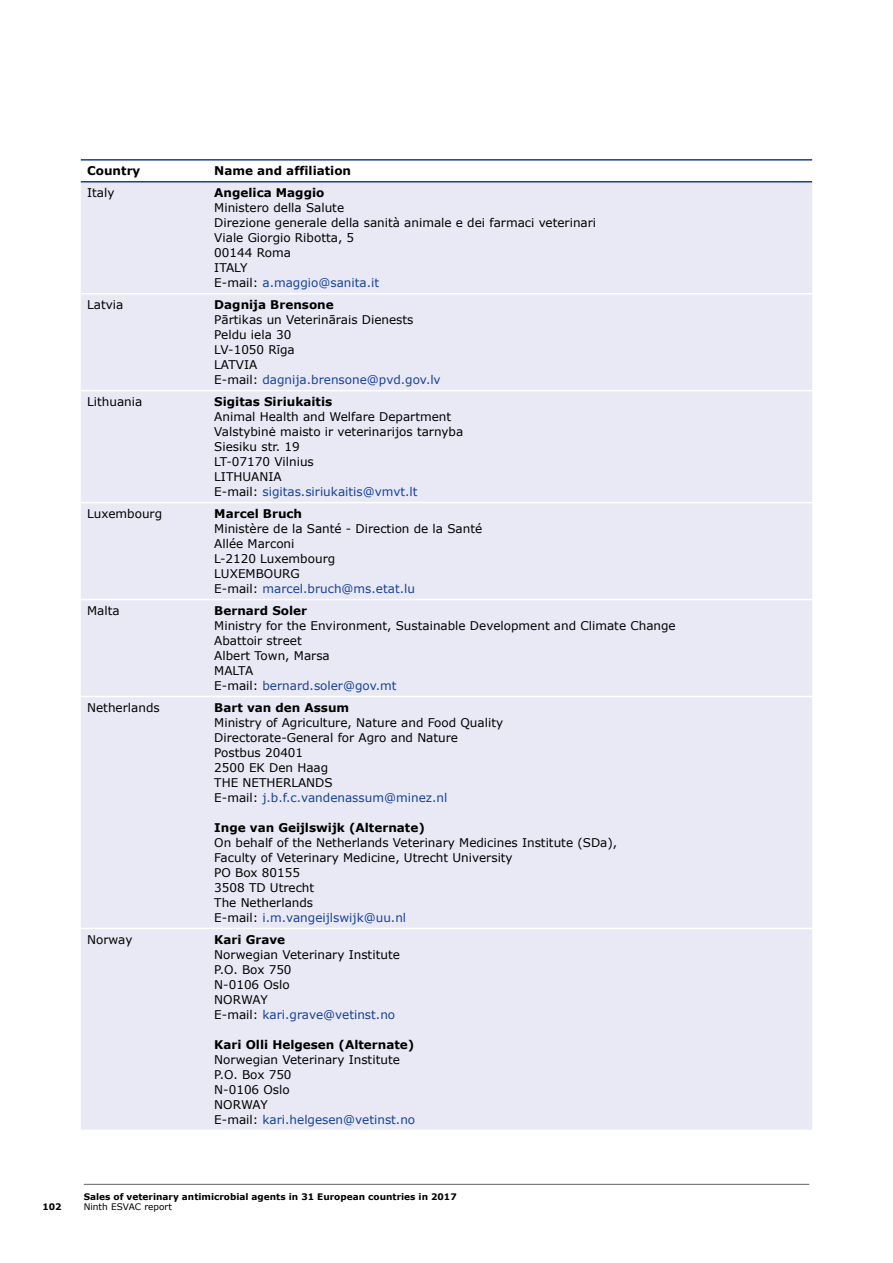
<style>
.page{position:relative;width:893px;height:1263px;background:#fff}
.page>*{position:absolute;margin:0;border:0;box-sizing:border-box;transform-origin:0 0}
.t1{font:12px/15px "Verdana";color:#000}
.t2{font:700 12px "Verdana";color:#000}
.t3{font:700 9px "Verdana";color:#000}
.t4{font:9px "Verdana";color:#000}
.s1{color:#164194}
</style>
<div class="page">
<hr style="left:84px;top:1184px;width:725px;height:1px;background:#646363">
<div style="left:81px;top:182px;width:731px;height:948px;background:#e9e9f6"></div>
<hr style="left:81px;top:390px;width:127px;height:1px;background:#fff">
<hr style="left:208px;top:390px;width:604px;height:1px;background:#fff">
<hr style="left:81px;top:502px;width:127px;height:1px;background:#fff">
<hr style="left:208px;top:502px;width:604px;height:1px;background:#fff">
<hr style="left:81px;top:599px;width:127px;height:1px;background:#fff">
<hr style="left:208px;top:599px;width:604px;height:1px;background:#fff">
<hr style="left:81px;top:181px;width:127px;height:1px;background:#164194">
<hr style="left:208px;top:181px;width:604px;height:1px;background:#164194">
<hr style="left:81px;top:159px;width:127px;height:2px;background:#164194">
<hr style="left:208px;top:159px;width:604px;height:2px;background:#164194">
<hr style="left:81px;top:928px;width:127px;height:1px;background:#fff">
<hr style="left:208px;top:928px;width:604px;height:1px;background:#fff">
<hr style="left:81px;top:696px;width:127px;height:1px;background:#fff">
<hr style="left:208px;top:696px;width:604px;height:1px;background:#fff">
<hr style="left:81px;top:293px;width:127px;height:1px;background:#fff">
<hr style="left:208px;top:293px;width:604px;height:1px;background:#fff">
<p class="t2" style="left:87px;top:162px;width:55px">Country</p>
<p class="t2" style="left:214px;top:162px;width:138px">Name and affiliation</p>
<p class="t1" style="left:87px;top:185px;width:29px">Italy</p>
<p class="t2" style="left:214px;top:184px;width:112px">Angelica Maggio</p>
<p class="t1" style="left:214px;top:200px;width:383px">Ministero della Salute<br>Direzione generale della sanità animale e dei farmaci veterinari<br>Viale Giorgio Ribotta, 5<br>00144 Roma<br>ITALY<br>E-mail: <span class="s1">a.maggio@sanita.it</span></p>
<p class="t1" style="left:87px;top:297px;width:38px">Latvia</p>
<p class="t2" style="left:214px;top:296px;width:121px">Dagnija Brensone</p>
<p class="t1" style="left:214px;top:312px;width:228px">Pārtikas un Veterinārais Dienests<br>Peldu iela 30<br>LV-1050 Rīga<br>LATVIA<br>E-mail: <span class="s1">dagnija.brensone@pvd.gov.lv</span></p>
<p class="t1" style="left:87px;top:394px;width:57px">Lithuania</p>
<p class="t2" style="left:214px;top:393px;width:119px">Sigitas Siriukaitis</p>
<p class="t1" style="left:214px;top:409px;width:251px">Animal Health and Welfare Department<br>Valstybinė maisto ir veterinarijos tarnyba<br>Siesiku str. 19<br>LT-07170 Vilnius<br>LITHUANIA<br>E-mail: <span class="s1">sigitas.siriukaitis@vmvt.lt</span></p>
<p class="t1" style="left:87px;top:506px;width:77px">Luxembourg</p>
<p class="t2" style="left:214px;top:505px;width:89px">Marcel Bruch</p>
<p class="t1" style="left:214px;top:521px;width:269px">Ministère de la Santé - Direction de la Santé<br>Allée Marconi<br>L-2120 Luxembourg<br>LUXEMBOURG<br>E-mail: <span class="s1">marcel.bruch@ms.etat.lu</span></p>
<p class="t1" style="left:87px;top:603px;width:34px">Malta</p>
<p class="t2" style="left:214px;top:602px;width:94px">Bernard Soler</p>
<p class="t1" style="left:214px;top:618px;width:463px">Ministry for the Environment, Sustainable Development and Climate Change<br>Abattoir street<br>Albert Town, Marsa<br>MALTA<br>E-mail: <span class="s1">bernard.soler@gov.mt</span></p>
<p class="t1" style="left:87px;top:700px;width:74px">Netherlands</p>
<p class="t2" style="left:214px;top:699px;width:136px">Bart van den Assum</p>
<p class="t1" style="left:214px;top:715px;width:290px">Ministry of Agriculture, Nature and Food Quality<br>Directorate-General for Agro and Nature<br>Postbus 20401<br>2500 EK Den Haag<br>THE NETHERLANDS<br>E-mail: <span class="s1">j.b.f.c.vandenassum@minez.nl</span></p>
<p class="t2" style="left:214px;top:819px;width:212px">Inge van Geijlswijk (Alternate)</p>
<p class="t1" style="left:214px;top:835px;width:404px">On behalf of the Netherlands Veterinary Medicines Institute (SDa), Faculty of Veterinary Medicine, Utrecht University<br>PO Box 80155<br>3508 TD Utrecht<br>The Netherlands<br>E-mail: <span class="s1">i.m.vangeijlswijk@uu.nl</span></p>
<p class="t1" style="left:87px;top:932px;width:47px">Norway</p>
<p class="t2" style="left:214px;top:931px;width:72px">Kari Grave</p>
<p class="t1" style="left:214px;top:947px;width:187px">Norwegian Veterinary Institute<br>P.O. Box 750<br>N-0106 Oslo<br>NORWAY<br>E-mail: <span class="s1">kari.grave@vetinst.no</span></p>
<p class="t2" style="left:214px;top:1036px;width:202px">Kari Olli Helgesen (Alternate)</p>
<p class="t1" style="left:214px;top:1052px;width:202px">Norwegian Veterinary Institute<br>P.O. Box 750<br>N-0106 Oslo<br>NORWAY<br>E-mail: <span class="s1">kari.helgesen@vetinst.no</span></p>
<p class="t3" style="left:84px;top:1190px;width:375px">Sales of veterinary antimicrobial agents in 31 European countries in 2017</p>
<p class="t3" style="left:43px;top:1200px;width:21px">102</p>
<p class="t4" style="left:84px;top:1200px;width:90px">Ninth ESVAC report</p>
</div>
